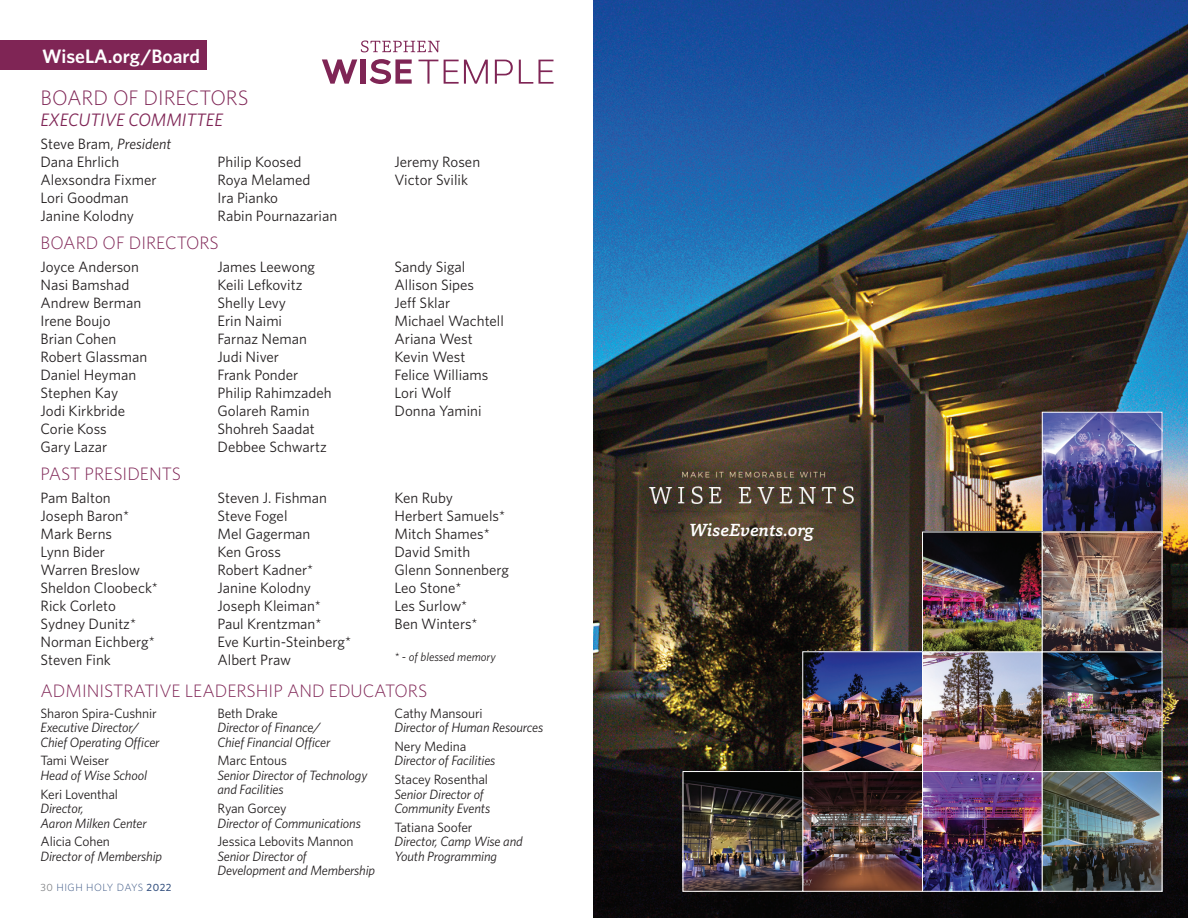
<style>
.page{position:relative;width:1188px;height:918px;background:#fff}
.page>*{position:absolute;margin:0;border:0;box-sizing:border-box;transform-origin:0 0}
.t1{font:300 21px "Whitney";color:#7f2555}
.t2{font:600 19.5px "Whitney";color:#fff}
.t3{font:300 18px "Whitney";color:#7f2555}
.t4{font:italic 18px "Whitney";color:#7f2555}
.t5{font:italic 500 18px "Capita";color:#fff}
.t6{font:15px "Whitney";color:#231f20}
.t7{font:italic 13.5px/14.4px "Whitney";letter-spacing:-.01em;color:#231f20}
.t8{font:italic 12px "Whitney";color:#231f20}
.t9{font:300 10.5px "Whitney";letter-spacing:.05em;color:#375381}
.s1{font-style:italic}
.s2{font-style:normal}
.s3{font-weight:400;color:#808285}
.s4{font-weight:500}
</style>
<div class="page">
<img style="left:593px;top:0;width:595px;height:918px">
<img style="left:1044px;top:414px;width:117px;height:116px">
<div style="left:1042px;top:412px;width:121px;height:120px;border:1px solid #fff"></div>
<img style="left:924px;top:534px;width:237px;height:356px">
<div style="left:922px;top:651px;width:121px;height:121px;border:1px solid #fff"></div>
<div style="left:922px;top:771px;width:121px;height:121px;border:1px solid #fff"></div>
<div style="left:922px;top:532px;width:121px;height:120px;border:1px solid #fff"></div>
<img style="left:685px;top:773px;width:236px;height:117px">
<div style="left:802px;top:771px;width:121px;height:121px;border:1px solid #fff"></div>
<div style="left:683px;top:771px;width:120px;height:121px;border:1px solid #fff"></div>
<img style="left:804px;top:653px;width:117px;height:117px">
<div style="left:802px;top:651px;width:121px;height:121px;border:1px solid #fff"></div>
<div style="left:1042px;top:771px;width:121px;height:121px;border:1px solid #fff"></div>
<div style="left:1042px;top:651px;width:121px;height:121px;border:1px solid #fff"></div>
<div style="left:1042px;top:532px;width:121px;height:120px;border:1px solid #fff"></div>
<svg style="left:419px;top:60px;width:135px;height:24px"></svg>
<svg style="left:370px;top:59px;width:42px;height:25px"></svg>
<div style="left:361px;top:59px;width:5px;height:25px;background:#7f2555"></div>
<svg style="left:322px;top:59px;width:35px;height:25px"></svg>
<svg style="left:361px;top:41px;width:79px;height:11px"></svg>
<div style="left:0;top:40px;width:207px;height:30px;background:#7f2555"></div>
<p class="t2" style="left:42px;top:44px;width:159px">WiseLA.org/Board</p>
<p class="t1" style="left:40px;top:85px;width:210px">BOARD OF DIRECTORS</p>
<p class="t4" style="left:40px;top:109px;width:184px">EXECUTIVE COMMITTEE</p>
<p class="t6" style="left:40px;top:135px;width:132px">Steve Bram, <span class="s1">President</span></p>
<p class="t6" style="left:40px;top:153px;width:80px">Dana Ehrlich</p>
<p class="t6" style="left:40px;top:171px;width:118px">Alexsondra Fixmer</p>
<p class="t6" style="left:40px;top:189px;width:90px">Lori Goodman</p>
<p class="t6" style="left:40px;top:207px;width:95px">Janine Kolodny</p>
<p class="t6" style="left:218px;top:153px;width:85px">Philip Koosed</p>
<p class="t6" style="left:218px;top:171px;width:95px">Roya Melamed</p>
<p class="t6" style="left:218px;top:189px;width:62px">Ira Pianko</p>
<p class="t6" style="left:218px;top:207px;width:121px">Rabin Pournazarian</p>
<p class="t3" style="left:40px;top:233px;width:180px">BOARD OF DIRECTORS</p>
<p class="t6" style="left:40px;top:258px;width:100px">Joyce Anderson</p>
<p class="t6" style="left:40px;top:276px;width:90px">Nasi Bamshad</p>
<p class="t6" style="left:40px;top:294px;width:102px">Andrew Berman</p>
<p class="t6" style="left:40px;top:312px;width:72px">Irene Boujo</p>
<p class="t6" style="left:40px;top:330px;width:77px">Brian Cohen</p>
<p class="t6" style="left:40px;top:348px;width:108px">Robert Glassman</p>
<p class="t6" style="left:40px;top:366px;width:97px">Daniel Heyman</p>
<p class="t6" style="left:40px;top:384px;width:79px">Stephen Kay</p>
<p class="t6" style="left:40px;top:402px;width:86px">Jodi Kirkbride</p>
<p class="t6" style="left:40px;top:420px;width:68px">Corie Koss</p>
<p class="t6" style="left:40px;top:438px;width:68px">Gary Lazar</p>
<p class="t6" style="left:218px;top:258px;width:99px">James Leewong</p>
<p class="t6" style="left:218px;top:276px;width:86px">Keili Lefkovitz</p>
<p class="t6" style="left:218px;top:294px;width:70px">Shelly Levy</p>
<p class="t6" style="left:218px;top:312px;width:66px">Erin Naimi</p>
<p class="t6" style="left:218px;top:330px;width:91px">Farnaz Neman</p>
<p class="t6" style="left:218px;top:348px;width:63px">Judi Niver</p>
<p class="t6" style="left:218px;top:366px;width:82px">Frank Ponder</p>
<p class="t6" style="left:218px;top:384px;width:116px">Philip Rahimzadeh</p>
<p class="t6" style="left:218px;top:402px;width:94px">Golareh Ramin</p>
<p class="t6" style="left:218px;top:420px;width:99px">Shohreh Saadat</p>
<p class="t6" style="left:218px;top:438px;width:111px">Debbee Schwartz</p>
<p class="t6" style="left:394px;top:153px;width:87px">Jeremy Rosen</p>
<p class="t6" style="left:394px;top:171px;width:75px">Victor Svilik</p>
<p class="t6" style="left:394px;top:258px;width:72px">Sandy Sigal</p>
<p class="t6" style="left:394px;top:276px;width:81px">Allison Sipes</p>
<p class="t6" style="left:394px;top:294px;width:57px">Jeff Sklar</p>
<p class="t6" style="left:394px;top:312px;width:111px">Michael Wachtell</p>
<p class="t6" style="left:394px;top:330px;width:80px">Ariana West</p>
<p class="t6" style="left:394px;top:348px;width:73px">Kevin West</p>
<p class="t6" style="left:394px;top:366px;width:95px">Felice Williams</p>
<p class="t6" style="left:394px;top:384px;width:58px">Lori Wolf</p>
<p class="t6" style="left:394px;top:402px;width:89px">Donna Yamini</p>
<p class="t3" style="left:40px;top:464px;width:142px">PAST PRESIDENTS</p>
<p class="t6" style="left:40px;top:489px;width:72px">Pam Balton</p>
<p class="t6" style="left:40px;top:507px;width:90px">Joseph Baron*</p>
<p class="t6" style="left:40px;top:525px;width:73px">Mark Berns</p>
<p class="t6" style="left:40px;top:543px;width:66px">Lynn Bider</p>
<p class="t6" style="left:40px;top:561px;width:101px">Warren Breslow</p>
<p class="t6" style="left:40px;top:579px;width:119px">Sheldon Cloobeck*</p>
<p class="t6" style="left:40px;top:597px;width:77px">Rick Corleto</p>
<p class="t6" style="left:40px;top:615px;width:97px">Sydney Dunitz*</p>
<p class="t6" style="left:40px;top:633px;width:116px">Norman Eichberg*</p>
<p class="t6" style="left:40px;top:651px;width:72px">Steven Fink</p>
<p class="t6" style="left:394px;top:489px;width:60px">Ken Ruby</p>
<p class="t6" style="left:394px;top:507px;width:112px">Herbert Samuels*</p>
<p class="t6" style="left:394px;top:525px;width:97px">Mitch Shames*</p>
<p class="t6" style="left:394px;top:543px;width:77px">David Smith</p>
<p class="t6" style="left:394px;top:561px;width:116px">Glenn Sonnenberg</p>
<p class="t6" style="left:394px;top:579px;width:69px">Leo Stone*</p>
<p class="t6" style="left:394px;top:597px;width:74px">Les Surlow*</p>
<p class="t6" style="left:394px;top:615px;width:85px">Ben Winters*</p>
<p class="t8" style="left:394px;top:650px;width:103px">* - of blessed memory</p>
<p class="t3" style="left:40px;top:680px;width:388px">ADMINISTRATIVE LEADERSHIP AND EDUCATORS</p>
<p class="t7" style="left:40px;top:706px;width:121px"><span class="s2">Sharon Spira-Cushnir<br></span>Executive Director/<br>Chief Operating Officer</p>
<p class="t7" style="left:40px;top:753px;width:108px"><span class="s2">Tami Weiser<br></span>Head of Wise School</p>
<p class="t7" style="left:40px;top:787px;width:108px"><span class="s2">Keri Loventhal<br></span>Director,<br>Aaron Milken Center</p>
<p class="t7" style="left:40px;top:834px;width:123px"><span class="s2">Alicia Cohen<br></span>Director of Membership</p>
<p class="t6" style="left:218px;top:489px;width:111px">Steven J. Fishman</p>
<p class="t6" style="left:218px;top:507px;width:72px">Steve Fogel</p>
<p class="t6" style="left:218px;top:525px;width:94px">Mel Gagerman</p>
<p class="t6" style="left:218px;top:543px;width:65px">Ken Gross</p>
<p class="t6" style="left:218px;top:561px;width:97px">Robert Kadner*</p>
<p class="t6" style="left:218px;top:579px;width:95px">Janine Kolodny</p>
<p class="t6" style="left:218px;top:597px;width:105px">Joseph Kleiman*</p>
<p class="t6" style="left:218px;top:615px;width:106px">Paul Krentzman*</p>
<p class="t6" style="left:218px;top:633px;width:135px">Eve Kurtin-Steinberg*</p>
<p class="t6" style="left:218px;top:651px;width:75px">Albert Praw</p>
<p class="t7" style="left:218px;top:706px;width:114px"><span class="s2">Beth Drake<br></span>Director of Finance/<br>Chief Financial Officer</p>
<p class="t7" style="left:218px;top:753px;width:151px"><span class="s2">Marc Entous<br></span>Senior Director of Technology and Facilities</p>
<p class="t7" style="left:218px;top:801px;width:145px"><span class="s2">Ryan Gorcey<br></span>Director of Communications</p>
<p class="t7" style="left:218px;top:834px;width:159px"><span class="s2">Jessica Lebovits Mannon<br></span>Senior Director of<br>Development and Membership</p>
<p class="t7" style="left:394px;top:706px;width:150px"><span class="s2">Cathy Mansouri<br></span>Director of Human Resources</p>
<p class="t7" style="left:394px;top:739px;width:102px"><span class="s2">Nery Medina<br></span>Director of Facilities</p>
<p class="t7" style="left:394px;top:772px;width:97px"><span class="s2">Stacey Rosenthal<br></span>Senior Director of<br>Community Events</p>
<p class="t7" style="left:394px;top:820px;width:130px"><span class="s2">Tatiana Soofer<br></span>Director, Camp Wise and<br>Youth Programming</p>
<p class="t9" style="left:40px;top:881px;width:132px"><span class="s3">30</span> HIGH HOLY DAYS <span class="s4">2022</span></p>
<p class="t5" style="left:689px;top:518px;width:126px">WiseEvents.org</p>
</div>
